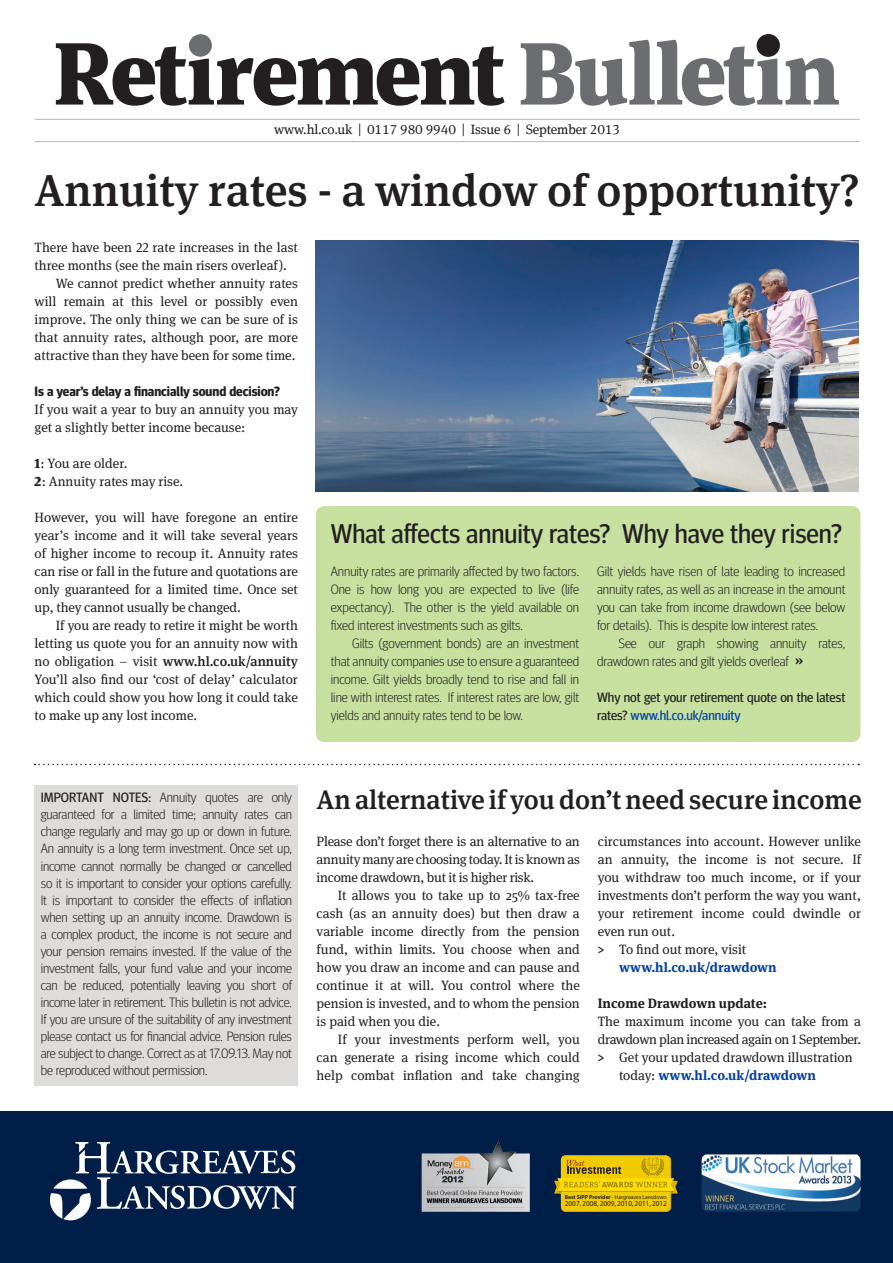
<style>
.page{position:relative;width:893px;height:1263px;background:#fff}
.page>*{position:absolute;margin:0;border:0;box-sizing:border-box;transform-origin:0 0}
.t1{font:500 45px "Meta Serif Offc";color:#231f20}
.t2{font:27px "Meta Headline OT";color:#231f20}
.t3{font:500 27px "Meta Serif Offc";color:#231f20}
.t4{font:13.5px/18px "Meta Serif OT";color:#231f20;text-align:justify}
.t5{font:300 13.5px/17.1px "Meta Headline OT";color:#231f20;text-align:justify}
.t6{font:13.5px/18px "Meta Serif OT";letter-spacing:-.03em;color:#231f20}
.t7{font:13.5px/18px "Meta Headline OT";color:#231f20}
.t8{font:13.5px "Meta Serif Offc Pro";letter-spacing:-.01em;color:#231f20}
.t9{font:700 13.5px "Meta Headline OT";color:#231f20}
.t10{font:700 13.5px "Meta Serif OT";color:#0040a6}
.t11{font:700 13.5px "Meta Serif OT";color:#231f20}
.t12{font:7.5px "Myriad";color:#231f20}
.t13{font:5.85px "Myriad";color:#231f20}
.s1{font-weight:900}
.s2{font-family:"Meta Serif Offc";font-weight:500}
.s3{font-family:"Meta Serif OT";font-weight:900}
.s4{color:#0040a6}
.s5{font-weight:400}
.s6{font-weight:700;color:#0040a6}
.s7{font-weight:700}
</style>
<div class="page">
<svg style="left:56px;top:43px;width:448px;height:63px"></svg>
<svg style="left:521px;top:40px;width:318px;height:66px"></svg>
<div style="left:189px;top:34px;width:23px;height:23px;background:#6c6d70;border-radius:50%"></div>
<div style="left:757px;top:34px;width:23px;height:23px;background:#231f20;border-radius:50%"></div>
<hr style="left:35px;top:141px;width:824px;height:1px;background:#6c6d70">
<hr style="left:35px;top:119px;width:824px;height:1px;background:#6c6d70">
<svg style="left:35px;top:764px;width:824px;height:1px"></svg>
<div style="left:0;top:1111px;width:893px;height:152px;background:#001e48"></div>
<svg style="left:50px;top:1142px;width:246px;height:78px"></svg>
<img style="left:422px;top:1141px;width:108px;height:71px">
<svg style="left:561px;top:1155px;width:110px;height:57px"></svg>
<div style="left:561px;top:1155px;width:109px;height:56px;background:#f0cb02;border-radius:4px"></div>
<svg style="left:554px;top:1157px;width:124px;height:37px"></svg>
<img style="left:702px;top:1154px;width:158px;height:57px">
<img style="left:316px;top:240px;width:543px;height:251px">
<div style="left:316px;top:506px;width:544px;height:236px;background:#c7e0a0;border-radius:9px"></div>
<div style="left:35px;top:785px;width:263px;height:300px;background:#dddcda"></div>
<p class="t8" style="left:274px;top:120px;width:348px">www.hl.co.uk | 0117 980 9940 | Issue 6 | September 2013</p>
<p class="t1" style="left:35px;top:164px;width:826px">Annuity rates - a window of opportunity?</p>
<p class="t4" style="left:35px;top:239px;width:265px">There have been 22 rate increases in the last three months (see the main risers overleaf).</p>
<p class="t4" style="left:35px;top:275px;width:265px;text-indent:21px">We cannot predict whether annuity rates will remain at this level or possibly even improve. The only thing we can be sure of is that annuity rates, although poor, are more attractive than they have been for some time.</p>
<p class="t9" style="left:35px;top:383px;width:247px">Is a year’s delay a financially sound decision?</p>
<p class="t4" style="left:35px;top:401px;width:265px">If you wait a year to buy an annuity you may get a slightly better income because:</p>
<p class="t4" style="left:35px;top:455px;width:94px"><span class="s1">1</span>: You are older.</p>
<p class="t4" style="left:35px;top:473px;width:150px"><span class="s1">2</span>: Annuity rates may rise.</p>
<p class="t4" style="left:35px;top:509px;width:265px">However, you will have foregone an entire year’s income and it will take several years of higher income to recoup it. Annuity rates can rise or fall in the future and quotations are only guaranteed for a limited time. Once set up, they cannot usually be changed.</p>
<p class="t4" style="left:35px;top:617px;width:265px;text-indent:21px">If you are ready to retire it might be worth letting us quote you for an annuity now with no obligation – visit <span class="s2">www.hl.co.uk/annuity </span>You’ll also find our ‘cost of delay’ calculator which could show you how long it could take to make up any lost income.</p>
<p class="t2" style="left:331px;top:517px;width:512px">What affects annuity rates? Why have they risen?</p>
<p class="t5" style="left:331px;top:562px;width:250px;line-height:18px">Annuity rates are primarily affected by two factors.<br>One is how long you are expected to live (life expectancy). The other is the yield available on fixed interest investments such as gilts.</p>
<p class="t5" style="left:331px;top:634px;width:250px;line-height:18px;text-indent:21px">Gilts (government bonds) are an investment that annuity companies use to ensure a guaranteed income. Gilt yields broadly tend to rise and fall in line with interest rates. If interest rates are low, gilt yields and annuity rates tend to be low.</p>
<p class="t5" style="left:597px;top:562px;width:250px;line-height:18px">Gilt yields have risen of late leading to increased annuity rates, as well as an increase in the amount you can take from income drawdown (see below for details). This is despite low interest rates.</p>
<p class="t5" style="left:597px;top:634px;width:250px;line-height:18px;text-indent:21px">See our graph showing annuity rates, drawdown rates and gilt yields overleaf <span class="s3">»</span></p>
<p class="t7" style="left:597px;top:688px;width:250px">Why not get your retirement quote on the latest rates? <span class="s4">www.hl.co.uk/annuity</span></p>
<p class="t5" style="left:41px;top:789px;width:253px"><span class="s5">IMPORTANT NOTES:</span> Annuity quotes are only</p>
<p class="t3" style="left:317px;top:784px;width:547px">An alternative if you don’t need secure income</p>
<p class="t5" style="left:41px;top:806px;width:253px">guaranteed for a limited time; annuity rates can change regularly and may go up or down in future.<br>An annuity is a long term investment. Once set up, income cannot normally be changed or cancelled so it is important to consider your options carefully.<br>It is important to consider the effects of inflation when setting up an annuity income. Drawdown is a complex product, the income is not secure and your pension remains invested. If the value of the investment falls, your fund value and your income can be reduced, potentially leaving you short of income later in retirement. This bulletin is not advice.<br>If you are unsure of the suitability of any investment please contact us for financial advice. Pension rules are subject to change. Correct as at 17.09.13. May not be reproduced without permission.</p>
<p class="t4" style="left:317px;top:833px;width:265px">Please don’t forget there is an alternative to an annuity many are choosing today. It is known as income drawdown, but it is higher risk.</p>
<p class="t4" style="left:317px;top:887px;width:265px;text-indent:21px">It allows you to take up to 25% tax-free cash (as an annuity does) but then draw a variable income directly from the pension fund, within limits. You choose when and how you draw an income and can pause and continue it at will. You control where the pension is invested, and to whom the pension is paid when you die.</p>
<p class="t4" style="left:317px;top:1031px;width:265px;text-indent:21px">If your investments perform well, you can generate a rising income which could help combat inflation and take changing</p>
<p class="t4" style="left:598px;top:833px;width:265px">circumstances into account. However unlike an annuity, the income is not secure. If you withdraw too much income, or if your investments don’t perform the way you want, your retirement income could dwindle or even run out.</p>
<p class="t4" style="left:598px;top:941px;width:150px"><span class="s1">&gt;</span> To find out more, visit</p>
<p class="t10" style="left:619px;top:959px;width:159px">www.hl.co.uk/drawdown</p>
<p class="t11" style="left:598px;top:995px;width:171px">Income Drawdown update:</p>
<p class="t6" style="left:598px;top:1013px;width:265px">The maximum income you can take from a drawdown plan increased again on 1 September.</p>
<p class="t4" style="left:619px;top:1049px;width:235px;text-indent:-21px"><span class="s1">&gt;</span> Get your updated drawdown illustration today: <span class="s6">www.hl.co.uk/drawdown</span></p>
<p class="t13" style="left:565px;top:1194px;width:103px"><span class="s7">Best SIPP Provider</span> - Hargreaves Lansdown</p>
<p class="t12" style="left:565px;top:1200px;width:104px">2007, 2008, 2009, 2010, 2011, 2012</p>
</div>
